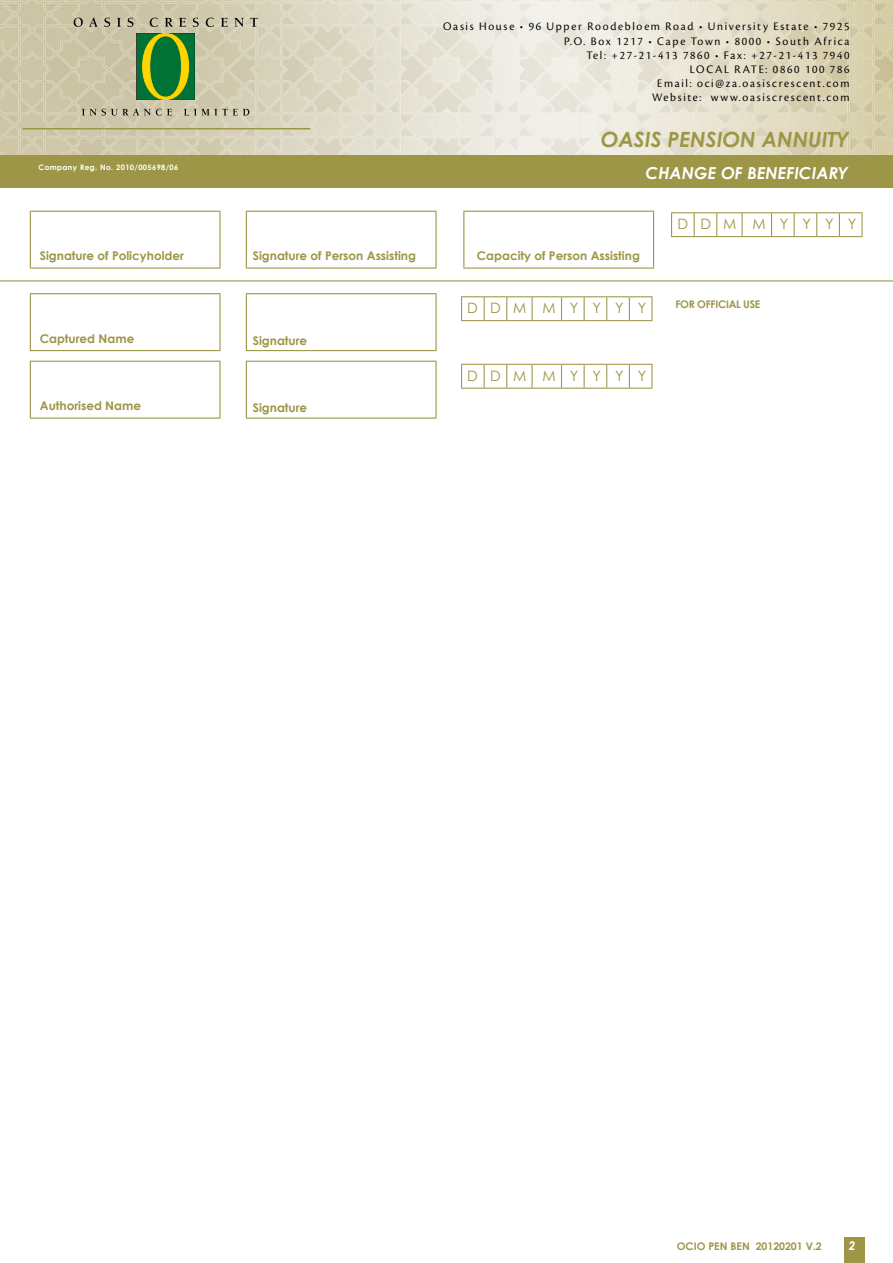
<style>
.page{position:relative;width:893px;height:1263px;background:#fff}
.page>*{position:absolute;margin:0;border:0;box-sizing:border-box;transform-origin:0 0}
.t1{font:italic 700 21px "Century Gothic";color:#9d9647}
.t2{font:italic 700 16.5px "Century Gothic";color:#fff}
.t3{font:14.4px "Century Gothic";letter-spacing:.98em;color:#9d9647}
.t4{font:12px/14.1px "Cronos Pro Disp";letter-spacing:.14em;color:#000;text-align:right}
.t5{font:700 12px "Century Gothic";color:#9d9647}
.t6{font:italic 700 12px "Century Gothic";color:#fff}
.t7{font:700 10.5px "Century Gothic";color:#9d9647}
.t8{font:700 10.5px "Century Gothic";letter-spacing:-.025em;color:#9d9647}
.t9{font:700 7.5px "Century Gothic";letter-spacing:.05em;color:#fff}
</style>
<div class="page">
<img style="left:0;top:0;width:893px;height:156px">
<div style="left:0;top:156px;width:893px;height:32px;background:#9d9647"></div>
<hr style="left:23px;top:128px;width:287px;height:1px;background:#9d9647">
<svg style="left:137px;top:33px;width:58px;height:67px;background:#428a27"></svg>
<svg style="left:74px;top:18px;width:9px;height:9px"></svg>
<svg style="left:89px;top:18px;width:9px;height:9px"></svg>
<svg style="left:104px;top:18px;width:6px;height:9px"></svg>
<svg style="left:117px;top:18px;width:4px;height:9px"></svg>
<svg style="left:127px;top:18px;width:6px;height:9px"></svg>
<svg style="left:150px;top:18px;width:8px;height:9px"></svg>
<svg style="left:165px;top:18px;width:8px;height:9px"></svg>
<svg style="left:179px;top:18px;width:7px;height:9px"></svg>
<svg style="left:193px;top:18px;width:6px;height:9px"></svg>
<svg style="left:206px;top:18px;width:8px;height:9px"></svg>
<svg style="left:221px;top:18px;width:7px;height:9px"></svg>
<svg style="left:234px;top:18px;width:10px;height:9px"></svg>
<svg style="left:250px;top:18px;width:8px;height:9px"></svg>
<svg style="left:82px;top:109px;width:90px;height:7px"></svg>
<svg style="left:184px;top:109px;width:65px;height:6px"></svg>
<div style="left:844px;top:1237px;width:21px;height:26px;background:#9d9647"></div>
<hr style="left:463px;top:212px;width:1px;height:55px;background:#9d9647">
<hr style="left:463px;top:211px;width:191px;height:1px;background:#9d9647">
<hr style="left:653px;top:212px;width:1px;height:55px;background:#9d9647">
<hr style="left:463px;top:267px;width:191px;height:2px;background:#9d9647">
<hr style="left:30px;top:212px;width:1px;height:55px;background:#9d9647">
<hr style="left:30px;top:211px;width:191px;height:1px;background:#9d9647">
<hr style="left:219px;top:212px;width:2px;height:55px;background:#9d9647">
<hr style="left:30px;top:267px;width:191px;height:2px;background:#9d9647">
<hr style="left:246px;top:212px;width:1px;height:55px;background:#9d9647">
<hr style="left:246px;top:211px;width:191px;height:1px;background:#9d9647">
<hr style="left:435px;top:212px;width:2px;height:55px;background:#9d9647">
<hr style="left:246px;top:267px;width:191px;height:2px;background:#9d9647">
<hr style="left:30px;top:294px;width:1px;height:56px;background:#9d9647">
<hr style="left:30px;top:293px;width:191px;height:1px;background:#9d9647">
<hr style="left:219px;top:294px;width:2px;height:56px;background:#9d9647">
<hr style="left:30px;top:350px;width:191px;height:1px;background:#9d9647">
<hr style="left:246px;top:294px;width:1px;height:56px;background:#9d9647">
<hr style="left:246px;top:293px;width:191px;height:1px;background:#9d9647">
<hr style="left:435px;top:294px;width:2px;height:56px;background:#9d9647">
<hr style="left:246px;top:350px;width:191px;height:1px;background:#9d9647">
<hr style="left:30px;top:362px;width:1px;height:55px;background:#9d9647">
<hr style="left:30px;top:361px;width:191px;height:1px;background:#9d9647">
<hr style="left:219px;top:362px;width:2px;height:55px;background:#9d9647">
<hr style="left:30px;top:417px;width:191px;height:2px;background:#9d9647">
<hr style="left:246px;top:362px;width:1px;height:55px;background:#9d9647">
<hr style="left:246px;top:361px;width:191px;height:1px;background:#9d9647">
<hr style="left:435px;top:362px;width:2px;height:55px;background:#9d9647">
<hr style="left:246px;top:417px;width:191px;height:2px;background:#9d9647">
<hr style="left:0;top:280px;width:893px;height:1px;background:#9d9647">
<svg style="left:671px;top:212px;width:192px;height:25px"></svg>
<svg style="left:461px;top:296px;width:192px;height:25px"></svg>
<svg style="left:461px;top:364px;width:192px;height:25px"></svg>
<p class="t4" style="left:443px;top:20px;width:408px">Oasis House • 96 Upper Roodebloem Road • University Estate • 7925<br>P.O. Box 1217 • Cape Town • 8000 • South Africa<br>Tel: +27-21-413 7860 • Fax: +27-21-413 7940<br>LOCAL RATE: 0860 100 786<br>Email: oci@za.oasiscrescent.com<br>Website: www.oasiscrescent.com</p>
<h1 class="t1" style="left:601px;top:125px;width:250px">OASIS PENSION ANNUITY</h1>
<p class="t9" style="left:38px;top:162px;width:141px">Company Reg. No. 2010/005698/06</p>
<h2 class="t2" style="left:645px;top:162px;width:204px">CHANGE OF BENEFICIARY</h2>
<p class="t5" style="left:40px;top:248px;width:146px">Signature of Policyholder</p>
<p class="t5" style="left:253px;top:248px;width:165px">Signature of Person Assisting</p>
<p class="t5" style="left:477px;top:248px;width:164px">Capacity of Person Assisting</p>
<p class="t5" style="left:40px;top:331px;width:96px">Captured Name</p>
<p class="t5" style="left:253px;top:333px;width:56px">Signature</p>
<p class="t5" style="left:40px;top:398px;width:103px">Authorised Name</p>
<p class="t5" style="left:253px;top:400px;width:56px">Signature</p>
<p class="t3" style="left:467px;top:299px;width:180px">DDM MYYYY</p>
<p class="t3" style="left:467px;top:367px;width:180px">DDM MYYYY</p>
<p class="t3" style="left:677px;top:215px;width:180px">DDM MYYYY</p>
<p class="t8" style="left:675px;top:297px;width:86px">FOR OFFICIAL USE</p>
<p class="t7" style="left:677px;top:1240px;width:147px">OCIO PEN BEN 20120201 V.2</p>
<p class="t6" style="left:849px;top:1238px;width:8px">2</p>
</div>
